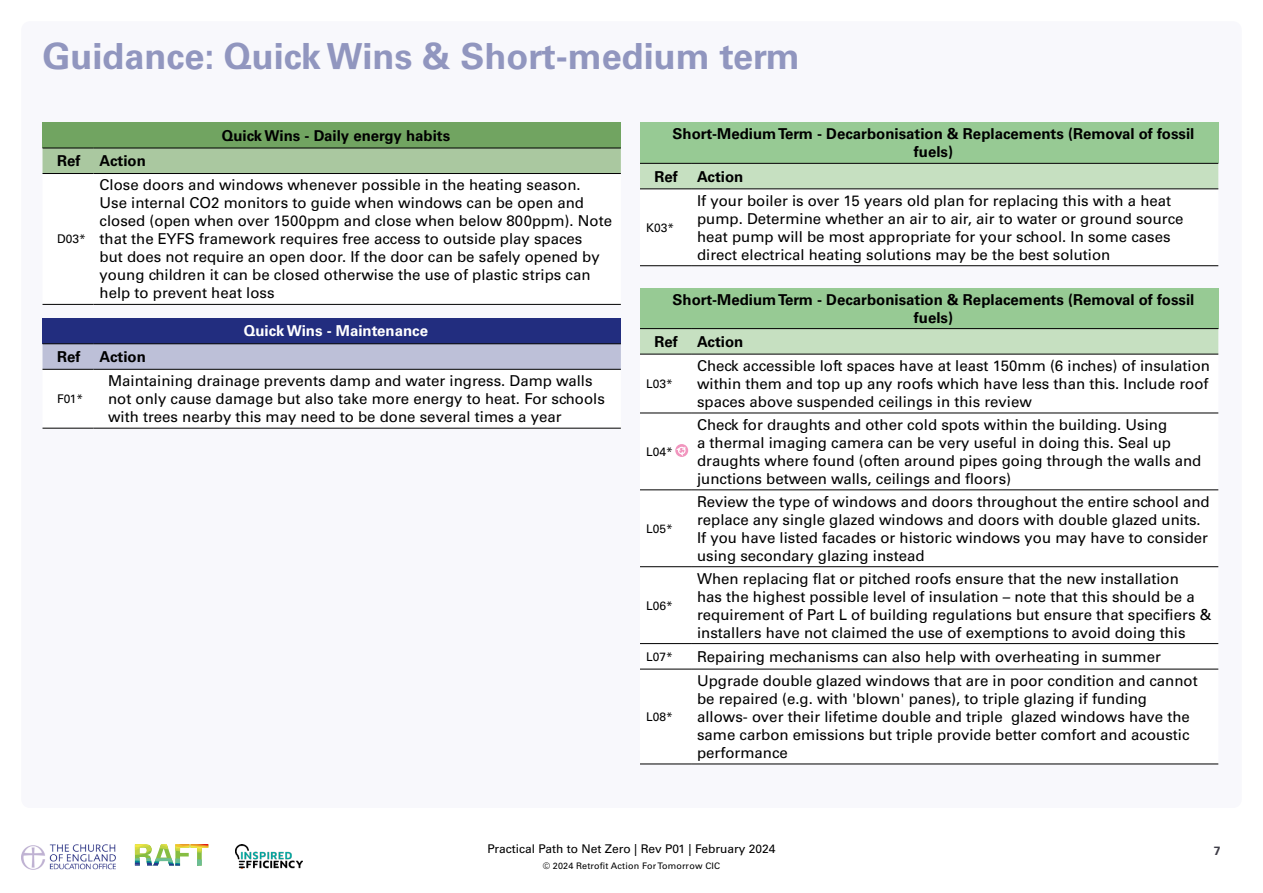
<style>
.page{position:relative;width:1263px;height:893px;background:#fff}
.page>*{position:absolute;margin:0;border:0;box-sizing:border-box;transform-origin:0 0}
.t1{font:700 36px "Univers LT Std";color:#9196bf}
.t2{font:15px/18px "Univers LT Std";color:#000}
.t3{font:700 15px/18px "Univers LT Std";color:#000;text-align:center}
.t4{font:700 15px "Univers LT Std";color:#fff}
.t5{font:12px "Univers LT Std";color:#000}
.t6{font:700 12px "Univers LT Std";color:#3e3d47}
.t7{font:9px "Univers LT Std";letter-spacing:.02em;color:#000}
</style>
<div class="page">
<div style="left:21px;top:21px;width:1221px;height:787px;background:#f8f8fc;border-radius:9px"></div>
<svg style="left:135px;top:844px;width:73px;height:22px"></svg>
<img style="left:22px;top:844px;width:94px;height:26px">
<img style="left:236px;top:844px;width:66px;height:25px">
<div style="left:640px;top:122px;width:578px;height:41px;background:#97ca94"></div>
<div style="left:640px;top:164px;width:578px;height:25px;background:#c6e0c1"></div>
<hr style="left:640px;top:189px;width:51px;height:1px;background:#000">
<hr style="left:691px;top:189px;width:527px;height:1px;background:#000">
<hr style="left:640px;top:265px;width:51px;height:1px;background:#000">
<hr style="left:691px;top:265px;width:527px;height:1px;background:#000">
<hr style="left:640px;top:163px;width:51px;height:1px;background:#000">
<hr style="left:691px;top:163px;width:527px;height:1px;background:#000">
<div style="left:640px;top:288px;width:578px;height:41px;background:#97ca94"></div>
<svg style="left:640px;top:329px;width:578px;height:25px"></svg>
<svg style="left:640px;top:412px;width:578px;height:352px"></svg>
<hr style="left:640px;top:354px;width:51px;height:1px;background:#000">
<hr style="left:691px;top:354px;width:527px;height:1px;background:#000">
<hr style="left:640px;top:413px;width:51px;height:1px;background:#000">
<hr style="left:691px;top:413px;width:527px;height:1px;background:#000">
<hr style="left:640px;top:490px;width:51px;height:1px;background:#000">
<hr style="left:691px;top:490px;width:527px;height:1px;background:#000">
<hr style="left:640px;top:566px;width:51px;height:1px;background:#000">
<hr style="left:691px;top:566px;width:527px;height:1px;background:#000">
<hr style="left:640px;top:643px;width:51px;height:1px;background:#000">
<hr style="left:691px;top:643px;width:527px;height:1px;background:#000">
<hr style="left:640px;top:669px;width:51px;height:1px;background:#000">
<hr style="left:691px;top:669px;width:527px;height:1px;background:#000">
<hr style="left:640px;top:764px;width:51px;height:1px;background:#000">
<hr style="left:691px;top:764px;width:527px;height:1px;background:#000">
<hr style="left:640px;top:328px;width:51px;height:1px;background:#000">
<hr style="left:691px;top:328px;width:527px;height:1px;background:#000">
<svg style="left:675px;top:444px;width:13px;height:13px"></svg>
<svg style="left:675px;top:446px;width:11px;height:11px"></svg>
<div style="left:43px;top:122px;width:578px;height:26px;background:#71a461"></div>
<div style="left:43px;top:149px;width:578px;height:24px;background:#aac8a0"></div>
<svg style="left:43px;top:303px;width:578px;height:1px"></svg>
<hr style="left:43px;top:173px;width:51px;height:1px;background:#000">
<hr style="left:94px;top:173px;width:527px;height:1px;background:#000">
<hr style="left:43px;top:304px;width:51px;height:1px;background:#000">
<hr style="left:94px;top:304px;width:527px;height:1px;background:#000">
<hr style="left:43px;top:148px;width:51px;height:1px;background:#000">
<hr style="left:94px;top:148px;width:527px;height:1px;background:#000">
<div style="left:43px;top:318px;width:578px;height:26px;background:#222d7f"></div>
<svg style="left:43px;top:345px;width:578px;height:83px"></svg>
<hr style="left:43px;top:369px;width:51px;height:1px;background:#000">
<hr style="left:94px;top:369px;width:527px;height:1px;background:#000">
<hr style="left:43px;top:428px;width:51px;height:1px;background:#000">
<hr style="left:94px;top:428px;width:527px;height:1px;background:#000">
<hr style="left:43px;top:344px;width:51px;height:1px;background:#000">
<hr style="left:94px;top:344px;width:527px;height:1px;background:#000">
<h1 class="t1" style="left:43px;top:35px;width:759px">Guidance: Quick Wins &amp; Short-medium term</h1>
<p class="t3" style="left:57px;top:152px;width:25px">Ref</p>
<p class="t3" style="left:100px;top:152px;width:48px">Action</p>
<p class="t3" style="left:222px;top:127px;width:230px">Quick Wins - Daily energy habits</p>
<p class="t5" style="left:57px;top:232px;width:30px">D03*</p>
<p class="t2" style="left:100px;top:176px;width:514px">Close doors and windows whenever possible in the heating season.<br>Use internal CO2 monitors to guide when windows can be open and closed (open when over 1500ppm and close when below 800ppm). Note that the EYFS framework requires free access to outside play spaces<br>but does not require an open door. If the door can be safely opened by young children it can be closed otherwise the use of plastic strips can help to prevent heat loss</p>
<p class="t4" style="left:244px;top:322px;width:186px">Quick Wins - Maintenance</p>
<p class="t3" style="left:57px;top:348px;width:25px">Ref</p>
<p class="t3" style="left:100px;top:348px;width:48px">Action</p>
<p class="t5" style="left:57px;top:392px;width:28px">F01*</p>
<p class="t2" style="left:108px;top:372px;width:498px">Maintaining drainage prevents damp and water ingress. Damp walls not only cause damage but also take more energy to heat. For schools with trees nearby this may need to be done several times a year</p>
<p class="t3" style="left:672px;top:125px;width:523px">Short-Medium Term - Decarbonisation &amp; Replacements (Removal of fossil fuels)</p>
<p class="t3" style="left:654px;top:167px;width:25px">Ref</p>
<p class="t3" style="left:697px;top:167px;width:48px">Action</p>
<p class="t2" style="left:697px;top:191px;width:488px">If your boiler is over 15 years old plan for replacing this with a heat pump. Determine whether an air to air, air to water or ground source heat pump will be most appropriate for your school. In some cases direct electrical heating solutions may be the best solution</p>
<p class="t3" style="left:672px;top:290px;width:523px">Short-Medium Term - Decarbonisation &amp; Replacements (Removal of fossil fuels)</p>
<p class="t3" style="left:654px;top:333px;width:25px">Ref</p>
<p class="t3" style="left:697px;top:333px;width:48px">Action</p>
<p class="t5" style="left:646px;top:376px;width:28px">L03*</p>
<p class="t5" style="left:646px;top:220px;width:30px">K03*</p>
<p class="t2" style="left:697px;top:357px;width:515px;text-align:justify">Check accessible loft spaces have at least 150mm (6 inches) of insulation within them and top up any roofs which have less than this. Include roof spaces above suspended ceilings in this review</p>
<p class="t5" style="left:646px;top:444px;width:28px">L04*</p>
<p class="t5" style="left:646px;top:521px;width:28px">L05*</p>
<p class="t5" style="left:646px;top:598px;width:28px">L06*</p>
<p class="t2" style="left:697px;top:416px;width:506px">Check for draughts and other cold spots within the building. Using<br>a thermal imaging camera can be very useful in doing this. Seal up draughts where found (often around pipes going through the walls and junctions between walls, ceilings and floors)</p>
<p class="t2" style="left:697px;top:492px;width:514px">Review the type of windows and doors throughout the entire school and replace any single glazed windows and doors with double glazed units.<br>If you have listed facades or historic windows you may have to consider using secondary glazing instead</p>
<p class="t2" style="left:697px;top:569px;width:516px">When replacing flat or pitched roofs ensure that the new installation<br>has the highest possible level of insulation – note that this should be a requirement of Part L of building regulations but ensure that specifiers &amp; installers have not claimed the use of exemptions to avoid doing this</p>
<p class="t5" style="left:646px;top:649px;width:28px">L07*</p>
<p class="t2" style="left:697px;top:647px;width:465px">Repairing mechanisms can also help with overheating in summer</p>
<p class="t5" style="left:646px;top:709px;width:28px">L08*</p>
<p class="t2" style="left:697px;top:672px;width:502px">Upgrade double glazed windows that are in poor condition and cannot be repaired (e.g. with 'blown' panes), to triple glazing if funding allows- over their lifetime double and triple glazed windows have the same carbon emissions but triple provide better comfort and acoustic performance</p>
<p class="t5" style="left:487px;top:841px;width:289px">Practical Path to Net Zero | Rev P01 | February 2024</p>
<p class="t7" style="left:543px;top:861px;width:179px">© 2024 Retrofit Action For Tomorrow CIC</p>
<p class="t6" style="left:1214px;top:843px;width:8px">7</p>
</div>
